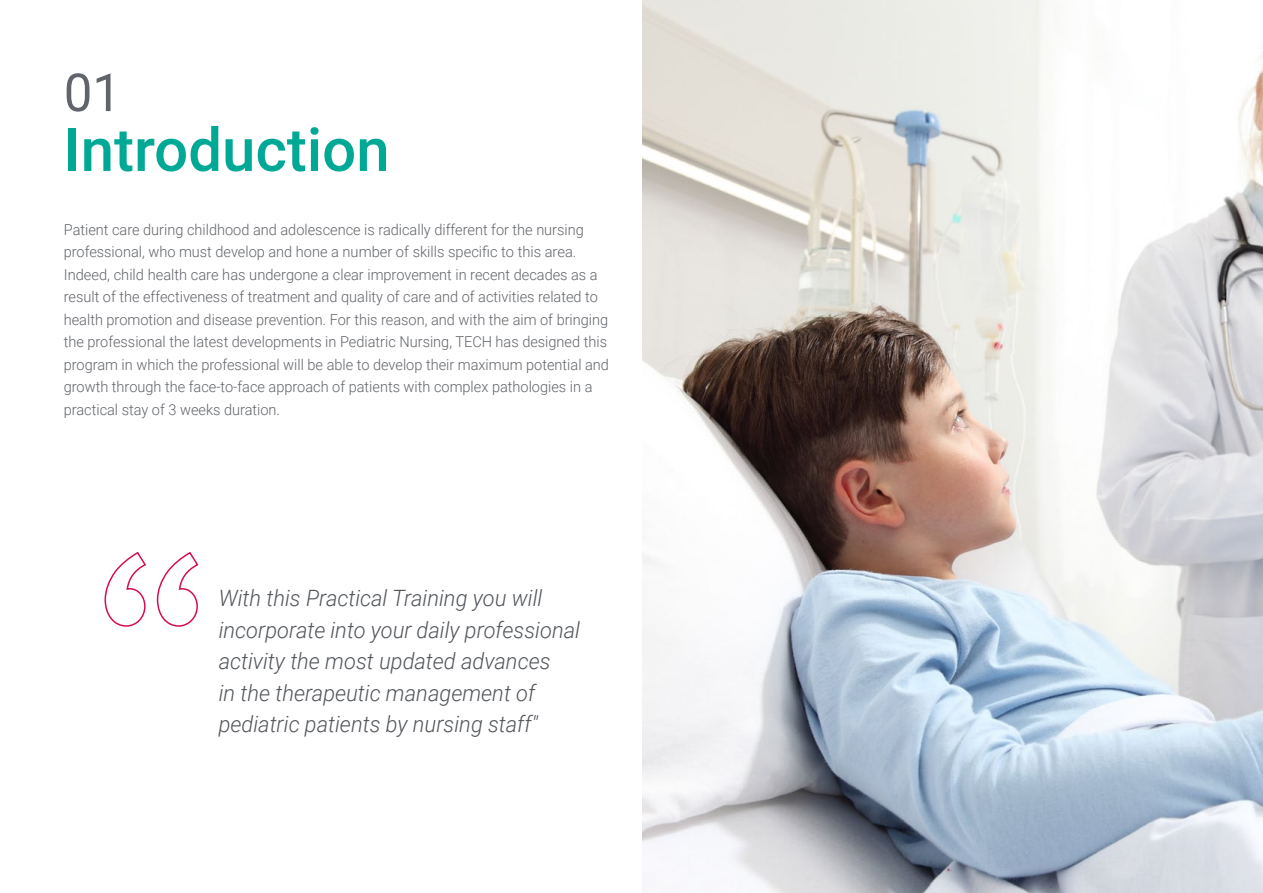
<style>
.page{position:relative;width:1263px;height:893px;background:#fff}
.page>*{position:absolute;margin:0;border:0;box-sizing:border-box;transform-origin:0 0}
.t1{font:500 60px "Roboto";color:#00a996}
.t2{font:52.5px "Roboto";color:#61646a}
.t3{font:italic 300 22.5px/31.5px "Roboto";color:#52555b}
.t4{font:300 15px/22.5px "Roboto";color:#61646a}
</style>
<div class="page">
<svg style="left:104px;top:551px;width:95px;height:76px"></svg>
<img style="left:642px;top:0;width:621px;height:893px">
<h2 class="t2" style="left:64px;top:56px;width:59px">01</h2>
<h1 class="t1" style="left:64px;top:108px;width:327px">Introduction</h1>
<p class="t4" style="left:64px;top:217px;width:547px">Patient care during childhood and adolescence is radically different for the nursing professional, who must develop and hone a number of skills specific to this area.<br>Indeed, child health care has undergone a clear improvement in recent decades as a result of the effectiveness of treatment and quality of care and of activities related to health promotion and disease prevention. For this reason, and with the aim of bringing the professional the latest developments in Pediatric Nursing, TECH has designed this program in which the professional will be able to develop their maximum potential and growth through the face-to-face approach of patients with complex pathologies in a practical stay of 3 weeks duration.</p>
<h3 class="t3" style="left:219px;top:582px;width:363px">With this Practical Training you will incorporate into your daily professional activity the most updated advances<br>in the therapeutic management of pediatric patients by nursing staff"</h3>
</div>
